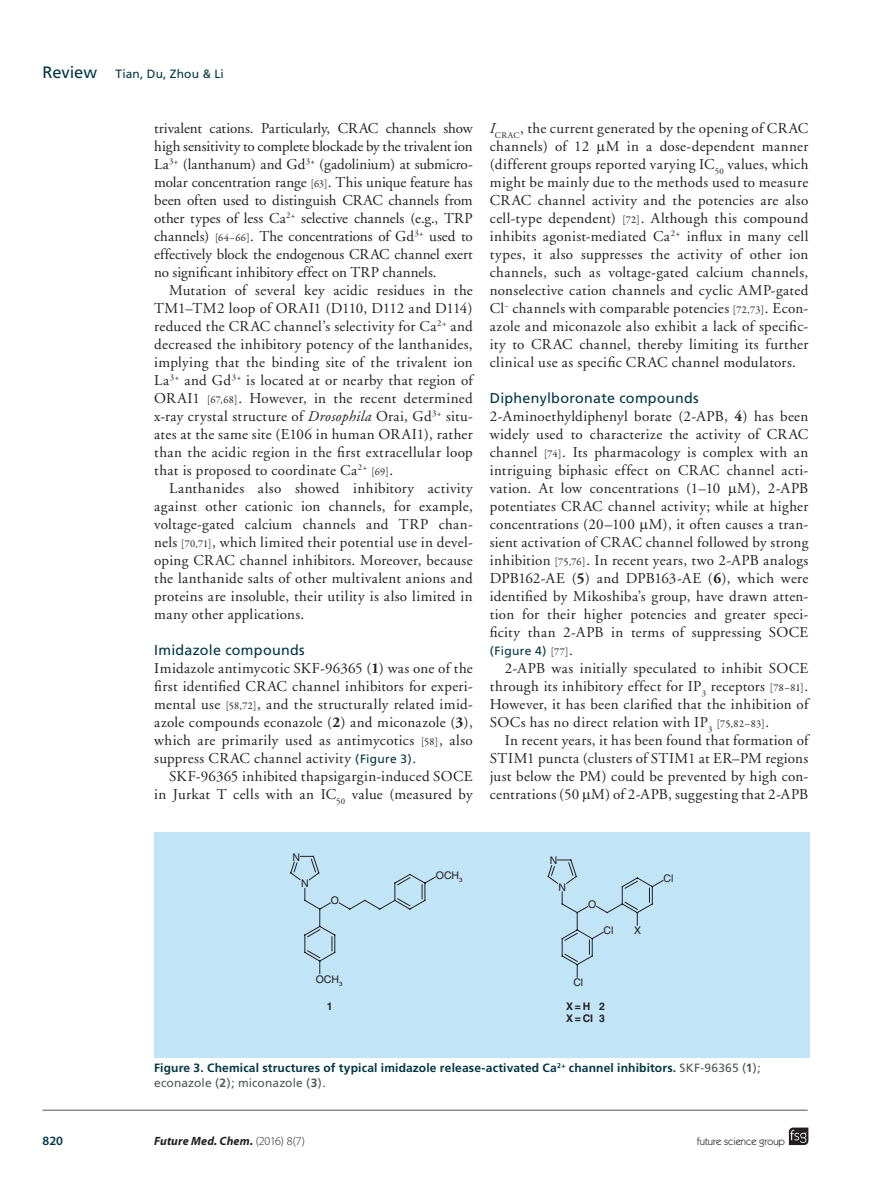
<style>
.page{position:relative;width:885px;height:1191px;background:#fff}
.page>*{position:absolute;margin:0;border:0;box-sizing:border-box;transform-origin:0 0}
.t1{font:15px/18px "Adobe Garamond";letter-spacing:.02em;color:#231f20;text-align:justify}
.t2{font:14.25px "Frutiger";letter-spacing:.02em;color:#003644}
.t3{font:600 12.75px "Myriad Pro";color:#003644}
.t4{font:700 12px/15px "Frutiger";letter-spacing:.015em;color:#003644}
.t5{font:12px "Frutiger";letter-spacing:.015em;color:#003644}
.t6{font:italic 700 12px "Myriad Pro";letter-spacing:.015em;color:#231f20}
.t7{font:10.5px "Helvetica LT Std";color:#231f20}
.t8{font:10.5px "Itc Kabel";color:#231f20}
.t9{font:10.5px "Garamond Premr Pro";letter-spacing:.025em;color:#231f20}
.t10{font:700 10.5px/12.6px "Helvetica LT Std";color:#231f20}
.s1{font-size:16.5px}
.s2{font-family:"Garamond Premr Pro";font-size:10.5px}
.s3{font-style:italic}
.s4{font-family:"Adobe Garamond";font-size:15px}
.s5{font-weight:700}
.s6{font-family:"Frutiger";font-size:12px;color:#003644}
.s7{font-family:"Garamond Premr Pro";font-size:10.5px;color:#231f20}
.s8{font-family:"Adobe Garamond";font-size:15px;color:#231f20}
.s9{font-weight:400;color:#52555a}
.s10{color:#52555a}
.s11{font-weight:300;font-style:normal}
</style>
<div class="page">
<svg style="left:788px;top:1127px;width:20px;height:18px"></svg>
<hr style="left:43px;top:1109px;width:764px;height:1px;background:#52555a">
<div style="left:154px;top:831px;width:655px;height:226px;background:#c1e4f7"></div>
<svg style="left:290px;top:855px;width:374px;height:123px"></svg>
<p class="t5" style="left:43px;top:67px;width:183px"><span class="s1">Review</span> Tian, Du, Zhou &amp; Li</p>
<p class="t1" style="left:154px;top:119px;width:320px">trivalent cations. Particularly, CRAC channels show high sensitivity to complete blockade by the trivalent ion La<sup>3+</sup> (lanthanum) and Gd<sup>3+</sup> (gadolinium) at submicro&shy;molar concentration range <span class="s2">[63]</span>. This unique feature has been often used to distinguish CRAC channels from other types of less Ca<sup>2+</sup> selective channels (e.g., TRP channels) <span class="s2">[64–66]</span>. The concentrations of Gd<sup>3+</sup> used to effectively block the endogenous CRAC channel exert no significant inhibitory effect on TRP channels.</p>
<p class="t1" style="left:154px;top:281px;width:320px;text-indent:15px">Mutation of several key acidic residues in the TM1–TM2 loop of ORAI1 (D110, D112 and D114) reduced the CRAC channel’s selectivity for Ca<sup>2+</sup> and decreased the inhibitory potency of the lanthanides, implying that the binding site of the trivalent ion La<sup>3+</sup> and Gd<sup>3+</sup> is located at or nearby that region of ORAI1 <span class="s2">[67,68]</span>. However, in the recent determined x-ray crystal structure of <span class="s3">Drosophila</span> Orai, Gd<sup>3+</sup> situ&shy;ates at the same site (E106 in human ORAI1), rather than the acidic region in the first extracellular loop that is proposed to coordinate Ca<sup>2+</sup></p>
<p class="t9" style="left:371px;top:465px;width:24px">[69]<span class="s4">.</span></p>
<p class="t1" style="left:154px;top:479px;width:320px;text-indent:15px">Lanthanides also showed inhibitory activity against other cationic ion channels, for example, voltage-gated calcium channels and TRP chan&shy;nels <span class="s2">[70,71]</span>, which limited their potential use in devel&shy;oping CRAC channel inhibitors. Moreover, because the lanthanide salts of other multivalent anions and proteins are insoluble, their utility is also limited in many other applications.</p>
<p class="t2" style="left:154px;top:641px;width:152px">Imidazole compounds</p>
<p class="t1" style="left:154px;top:659px;width:320px">Imidazole antimycotic SKF-96365 (<span class="s5">1</span>) was one of the first identified CRAC channel inhibitors for experi&shy;mental use <span class="s2">[58,72]</span>, and the structurally related imid&shy;azole compounds econazole (<span class="s5">2</span>) and miconazole (<span class="s5">3</span>), which are primarily used as antimycotics <span class="s2">[58]</span>, also suppress CRAC channel activity <span class="s6">(Figure 3)</span>.</p>
<p class="t1" style="left:154px;top:767px;width:320px;text-align:right">SKF-96365 inhibited thapsigargin-induced SOCE in Jurkat T cells with an IC<sub>50</sub> value (measured by</p>
<p class="t1" style="left:490px;top:119px;width:320px"><span class="s3">I</span><sub>CRAC</sub>, the current generated by the opening of CRAC channels) of 12 M in a dose-dependent manner (different groups reported varying IC<sub>50</sub> values, which might be mainly due to the methods used to measure CRAC channel activity and the potencies are also cell-type dependent) <span class="s2">[72]</span>. Although this compound inhibits agonist-mediated Ca<sup>2+</sup> influx in many cell types, it also suppresses the activity of other ion channels, such as voltage-gated calcium channels, nonselective cation channels and cyclic AMP-gated Cl<sup>−</sup> channels with comparable potencies <span class="s2">[72,73]</span>. Econ&shy;azole and miconazole also exhibit a lack of specific&shy;ity to CRAC channel, thereby limiting its further clinical use as specific CRAC channel modulators.</p>
<p class="t2" style="left:490px;top:389px;width:210px">Diphenylboronate compounds</p>
<p class="t1" style="left:490px;top:407px;width:320px">2-Aminoethyldiphenyl borate (2-APB, <span class="s5">4</span>) has been widely used to characterize the activity of CRAC channel <span class="s2">[74]</span>. Its pharmacology is complex with an intriguing biphasic effect on CRAC channel acti&shy;vation. At low concentrations (1–10 M), 2-APB potentiates CRAC channel activity; while at higher concentrations (20–100 M), it often causes a tran&shy;sient activation of CRAC channel followed by strong inhibition <span class="s2">[75,76]</span>. In recent years, two 2-APB analogs DPB162-AE (<span class="s5">5</span>) and DPB163-AE (<span class="s5">6</span>), which were identified by Mikoshiba’s group, have drawn atten&shy;tion for their higher potencies and greater speci&shy;ficity than 2-APB in terms of suppressing SOCE</p>
<p class="t5" style="left:490px;top:643px;width:85px">(Figure 4) <span class="s7">[77]</span><span class="s8">.</span></p>
<p class="t1" style="left:490px;top:659px;width:320px;text-indent:15px">2-APB was initially speculated to inhibit SOCE through its inhibitory effect for IP<sub>3</sub> receptors <span class="s2">[78–81]</span>.<br>However, it has been clarified that the inhibition of SOCs has no direct relation with IP<sub>3</sub></p>
<p class="t9" style="left:716px;top:717px;width:54px">[75,82–83]<span class="s4">.</span></p>
<p class="t1" style="left:490px;top:731px;width:320px;text-indent:15px">In recent years, it has been found that formation of STIM1 puncta (clusters of STIM1 at ER–PM regions just below the PM) could be prevented by high con&shy;centrations (50 M) of 2-APB, suggesting that 2-APB</p>
<p class="t7" style="left:292px;top:850px;width:9px">N</p>
<p class="t7" style="left:301px;top:877px;width:9px">N</p>
<p class="t7" style="left:330px;top:894px;width:10px">O</p>
<p class="t7" style="left:315px;top:972px;width:28px">OCH<sub>3</sub></p>
<p class="t7" style="left:436px;top:868px;width:28px">OCH<sub>3</sub></p>
<p class="t7" style="left:549px;top:854px;width:9px">N</p>
<p class="t7" style="left:558px;top:881px;width:9px">N</p>
<p class="t7" style="left:588px;top:898px;width:10px">O</p>
<p class="t7" style="left:603px;top:924px;width:11px">Cl</p>
<p class="t7" style="left:634px;top:924px;width:9px">X</p>
<p class="t7" style="left:573px;top:976px;width:11px">Cl</p>
<p class="t7" style="left:663px;top:872px;width:11px">Cl</p>
<p class="t10" style="left:326px;top:999px;width:7px">1</p>
<p class="t10" style="left:566px;top:999px;width:40px">X=H 2<br>X=CI 3</p>
<p class="t4" style="left:154px;top:1060px;width:608px">Figure 3. Chemical structures of typical imidazole release-activated Ca<sup>2+</sup> channel inhibitors. <span class="s9">SKF-96365 (</span><span class="s10">1</span><span class="s9">); econazole (</span><span class="s10">2</span><span class="s9">); miconazole (</span><span class="s10">3</span><span class="s9">).</span></p>
<p class="t3" style="left:43px;top:1132px;width:22px">820</p>
<p class="t6" style="left:154px;top:1132px;width:152px">Future Med. Chem. <span class="s11">(2016) 8(7)</span></p>
<p class="t8" style="left:696px;top:1135px;width:90px">future science group</p>
</div>
